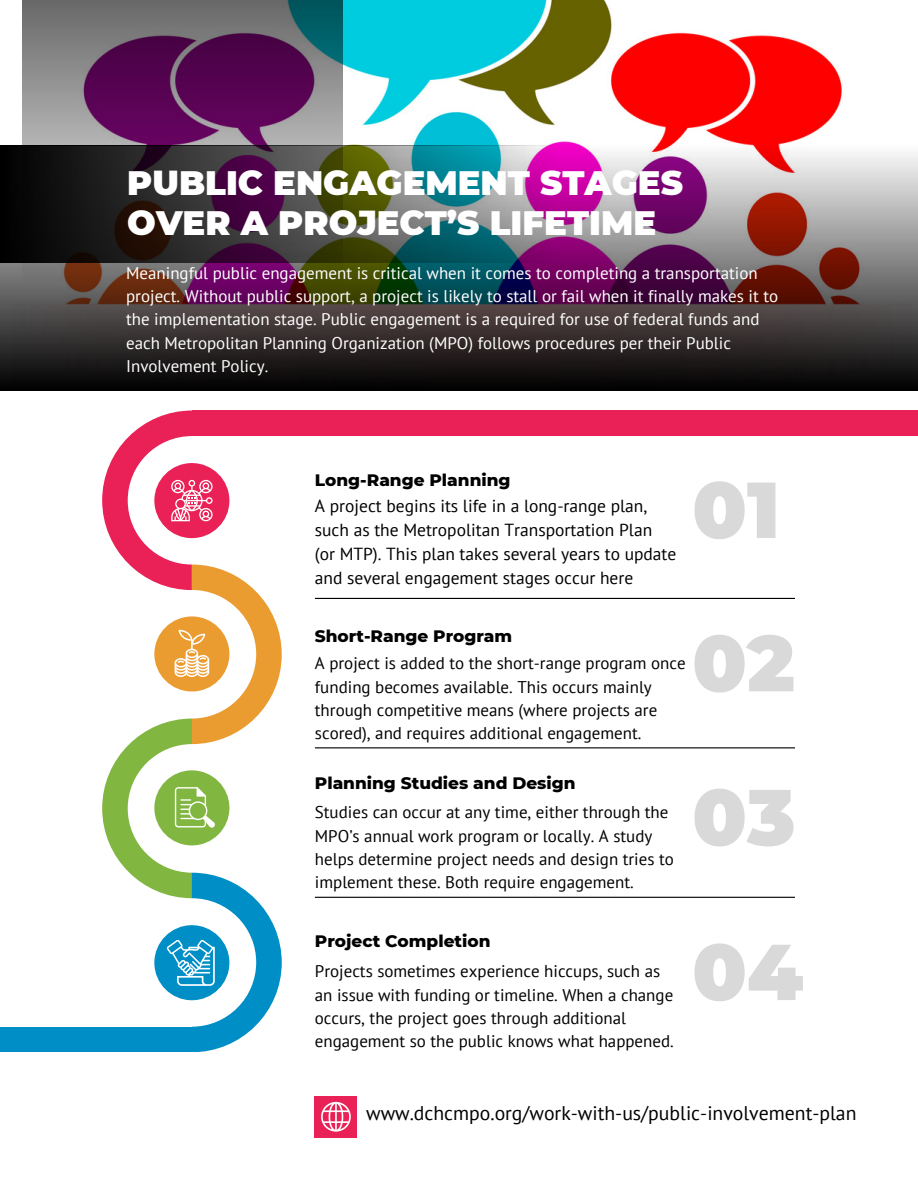
<style>
.page{position:relative;width:918px;height:1188px;background:#fff}
.page>*{position:absolute;margin:0;border:0;box-sizing:border-box;transform-origin:0 0}
.t1{font:900 79.05px "Montserrat";color:#d9d9d9}
.t2{font:900 33.9px/39.2px "Montserrat";color:#fff}
.t3{font:19.8px "PT Sans";color:#000}
.t4{font:17.4px/24px "PT Sans";color:#000}
.t5{font:16.95px/23.2px "PT Sans";color:#000}
.t6{font:16.95px/23.2px "PT Sans";color:#fff}
.t7{font:800 16.95px "Montserrat";color:#000}
</style>
<div class="page">
<div style="left:192px;top:411px;width:726px;height:25px;background:#e92156"></div>
<div style="left:0;top:1027px;width:194px;height:25px;background:#008ec6"></div>
<img style="left:343px;top:0;width:499px;height:111px">
<svg style="left:0;top:111px;width:918px;height:279px;background:#665359"></svg>
<svg style="left:22px;top:0;width:321px;height:346px;background:#63455d"></svg>
<svg style="left:0;top:145px;width:629px;height:117px;background:#4d4451"></svg>
<svg style="left:102px;top:411px;width:180px;height:641px"></svg>
<hr style="left:315px;top:897px;width:480px;height:1px;background:#000">
<hr style="left:315px;top:747px;width:480px;height:1px;background:#000">
<hr style="left:315px;top:598px;width:480px;height:1px;background:#000">
<div style="left:315px;top:1096px;width:42px;height:41px;background:#e92156"></div>
<svg style="left:321px;top:1102px;width:29px;height:29px"></svg>
<p class="t2" style="left:127px;top:164px;width:557px">PUBLIC ENGAGEMENT STAGES<br>OVER A PROJECT’S LIFETIME</p>
<p class="t6" style="left:126px;top:261px;width:654px">Meaningful public engagement is critical when it comes to completing a transportation project. Without public support, a project is likely to stall or fail when it finally makes it to the implementation stage. Public engagement is a required for use of federal funds and each Metropolitan Planning Organization (MPO) follows procedures per their Public Involvement Policy.</p>
<p class="t7" style="left:315px;top:470px;width:197px">Long-Range Planning</p>
<p class="t4" style="left:315px;top:494px;width:339px">A project begins its life in a long-range plan, such as the Metropolitan Transportation Plan</p>
<p class="t4" style="left:315px;top:542px;width:363px">(or MTP). This plan takes several years to update and several engagement stages occur here</p>
<p class="t1" style="left:692px;top:461px;width:89px">01</p>
<p class="t7" style="left:315px;top:626px;width:199px">Short-Range Program</p>
<p class="t5" style="left:315px;top:651px;width:372px">A project is added to the short-range program once funding becomes available. This occurs mainly through competitive means (where projects are scored), and requires additional engagement.</p>
<p class="t1" style="left:692px;top:615px;width:104px">02</p>
<p class="t7" style="left:315px;top:772px;width:262px">Planning Studies and Design</p>
<p class="t5" style="left:315px;top:801px;width:361px">Studies can occur at any time, either through the MPO’s annual work program or locally. A study helps determine project needs and design tries to implement these. Both require engagement.</p>
<p class="t1" style="left:692px;top:769px;width:105px">03</p>
<p class="t7" style="left:315px;top:930px;width:177px">Project Completion</p>
<p class="t5" style="left:315px;top:959px;width:360px">Projects sometimes experience hiccups, such as an issue with funding or timeline. When a change occurs, the project goes through additional engagement so the public knows what happened.</p>
<p class="t1" style="left:692px;top:924px;width:112px">04</p>
<p class="t3" style="left:366px;top:1100px;width:492px">www.dchcmpo.org/work-with-us/public-involvement-plan</p>
</div>
